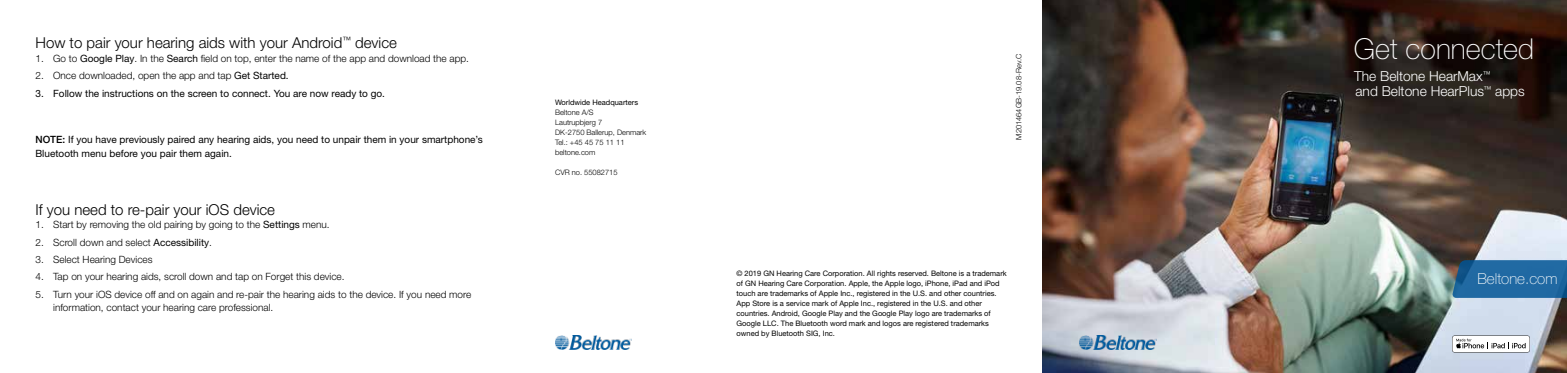
<style>
.page{position:relative;width:1567px;height:373px;background:#fff}
.page>*{position:absolute;margin:0;border:0;box-sizing:border-box;transform-origin:0 0}
.t1{font:100 28.75px "Helvetica Neue LT Pro";color:#fff}
.t2{font:100 15.12px "Helvetica Neue LT Pro";color:#fff}
.t3{font:300 15px "Helvetica Neue LT Pro";color:#000}
.t4{font:300 13.75px/15px "Helvetica Neue LT Pro";color:#fff}
.t5{font:300 10px/13.8px "Helvetica Neue LT Pro";color:#000}
.t6{font:10px/13.8px "Helvetica Neue LT Pro";color:#000}
.t7{font:7.5px/10px "Helvetica Neue LT Pro";color:#000}
.t8{font:300 7.5px/10px "Helvetica Neue LT Pro";color:#000}
.s1{font-weight:400}
.s2{font-weight:500}
</style>
<div class="page">
<img style="left:1042px;top:0;width:524px;height:372px">
<svg style="left:1451px;top:335px;width:78px;height:17px"></svg>
<svg style="left:1452px;top:259px;width:114px;height:38px;background:#26699e"></svg>
<img style="left:1079px;top:335px;width:77px;height:14px">
<img style="left:555px;top:335px;width:76px;height:14px">
<h3 class="t3" style="left:35px;top:34px;width:363px">How to pair your hearing aids with your Android<sup>™</sup> device</h3>
<h3 class="t5" style="left:35px;top:51px;width:435px">1. Go to <span class="s1">Google Play</span>. In the <span class="s1">Search</span> field on top, enter the name of the app and download the app.</h3>
<h3 class="t5" style="left:35px;top:69px;width:255px">2. Once downloaded, open the app and tap <span class="s1">Get Started.</span></h3>
<h3 class="t6" style="left:35px;top:86px;width:351px">3. Follow the instructions on the screen to connect. You are now ready to go.</h3>
<h3 class="t6" style="left:35px;top:132px;width:448px"><span class="s2">NOTE:</span> If you have previously paired any hearing aids, you need to unpair them in your smartphone’s<br>Bluetooth menu before you pair them again.</h3>
<h3 class="t3" style="left:35px;top:199px;width:241px">If you need to re-pair your iOS device</h3>
<h3 class="t5" style="left:35px;top:217px;width:296px">1. Start by removing the old pairing by going to the <span class="s1">Settings</span> menu.</h3>
<h3 class="t5" style="left:35px;top:234px;width:178px">2. Scroll down and select <span class="s1">Accessibility</span>.</h3>
<h3 class="t5" style="left:35px;top:252px;width:119px">3. Select Hearing Devices</h3>
<h3 class="t5" style="left:35px;top:269px;width:310px">4. Tap on your hearing aids, scroll down and tap on Forget this device.</h3>
<h3 class="t5" style="left:53px;top:286px;width:419px;text-indent:-18px">5. Turn your iOS device off and on again and re-pair the hearing aids to the device. If you need more information, contact your hearing care professional.</h3>
<p class="t7" style="left:555px;top:97px;width:85px">Worldwide Headquarters</p>
<p class="t8" style="left:555px;top:107px;width:93px">Beltone A/S<br>Lautrupbjerg 7<br>DK-2750 Ballerup, Denmark<br>Tel.: +45 45 75 11 11 beltone.com</p>
<p class="t8" style="left:555px;top:167px;width:64px">CVR no. 55082715</p>
<p class="t8" style="left:1013px;top:139px;width:87px;rotate:-90deg">M201464GB-19.08-Rev.C</p>
<p class="t7" style="left:736px;top:267px;width:272px">© 2019 GN Hearing Care Corporation. All rights reserved. Beltone is a trademark of GN Hearing Care Corporation. Apple, the Apple logo, iPhone, iPad and iPod touch are trademarks of Apple Inc., registered in the U.S. and other countries.<br>App Store is a service mark of Apple Inc., registered in the U.S. and other countries. Android, Google Play and the Google Play logo are trademarks of Google LLC. The Bluetooth word mark and logos are registered trademarks owned by Bluetooth SIG, Inc.</p>
<h1 class="t1" style="left:1353px;top:32px;width:182px">Get connected</h1>
<h3 class="t4" style="left:1354px;top:68px;width:172px">The Beltone HearMax<sup>™<br></sup>and Beltone HearPlus<sup>™</sup> apps</h3>
<h2 class="t2" style="left:1477px;top:270px;width:82px">Beltone.com</h2>
</div>
